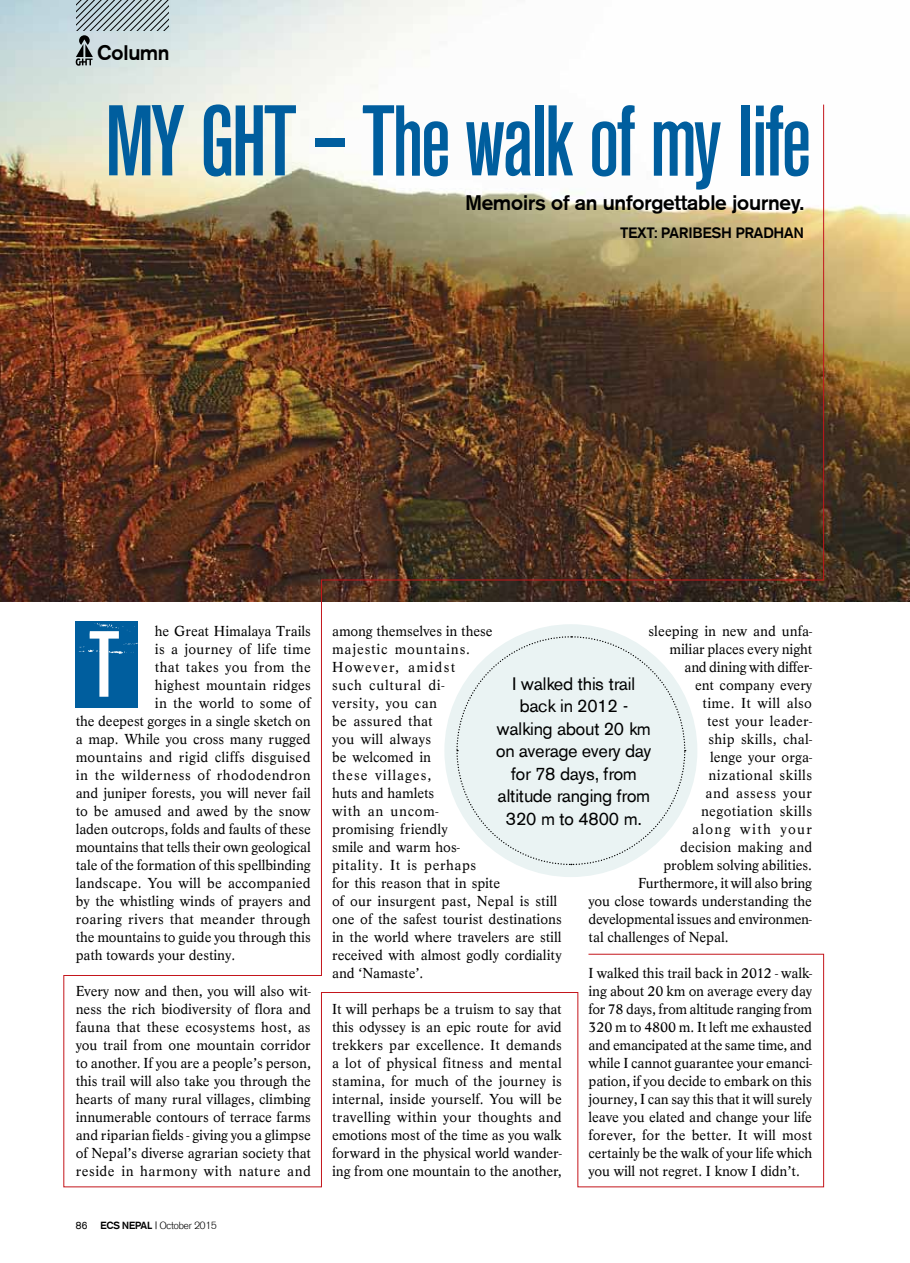
<style>
.page{position:relative;width:910px;height:1263px;background:#fff}
.page>*{position:absolute;margin:0;border:0;box-sizing:border-box;transform-origin:0 0}
.t1{font:500 99.45px "A750 Sans Cd";letter-spacing:-.02em;color:#005e9e}
.t2{font:500 93px "A750 Sans Cd";color:#fff}
.t3{font:500 21px "A750 Sans";color:#000}
.t4{font:18px/22.5px "A750 Sans";color:#000;text-align:center}
.t5{font:15px/18px "Lyon";color:#000;text-align:justify}
.t6{font:15px "Lyon";letter-spacing:.02em;color:#000}
.t7{font:15px "Lyon";letter-spacing:.025em;color:#000}
.t8{font:15px "Lyon";letter-spacing:.035em;color:#000}
.t9{font:15px "Lyon";letter-spacing:.03em;color:#000}
.t10{font:500 15px "A750 Sans";color:#000}
.t11{font:15px "Lyon";letter-spacing:.045em;color:#000}
.t12{font:15px "Lyon";letter-spacing:.095em;color:#000}
.t13{font:300 10.35px "A750 Sans";color:#000}
.s1{font-weight:400;font-size:10.5px}
.s2{font-weight:500}
</style>
<div class="page">
<img style="left:0;top:0;width:909px;height:602px">
<img style="left:63px;top:104px;width:761px;height:1083px">
<svg style="left:76px;top:0;width:92px;height:66px;background:#b2c0c3"></svg>
<h3 class="t3" style="left:98px;top:41px;width:73px">Column</h3>
<h1 class="t1" style="left:107px;top:86px;width:706px">MY GHT – The walk of my life</h1>
<h3 class="t3" style="left:465px;top:190px;width:340px">Memoirs of an unforgettable journey.</h3>
<p class="t10" style="left:620px;top:224px;width:145px">Text: Paribesh Pradhan</p>
<p class="t5" style="left:155px;top:622px;width:157px">he Great Himalaya Trails</p>
<p class="t7" style="left:155px;top:640px;width:157px">is a journey of life time</p>
<p class="t7" style="left:155px;top:658px;width:157px">that takes you from the</p>
<p class="t6" style="left:155px;top:676px;width:157px">highest mountain ridges</p>
<p class="t5" style="left:155px;top:694px;width:157px">in the world to some of</p>
<p class="t5" style="left:76px;top:712px;width:236px">the deepest gorges in a single sketch on</p>
<p class="t5" style="left:76px;top:730px;width:236px">a map. While you cross many rugged</p>
<p class="t7" style="left:76px;top:748px;width:236px">mountains and rigid cliffs disguised</p>
<p class="t8" style="left:76px;top:766px;width:236px">in the wilderness of rhododendron</p>
<p class="t5" style="left:76px;top:784px;width:237px">and juniper forests, you will never fail</p>
<p class="t5" style="left:76px;top:802px;width:236px">to be amused and awed by the snow</p>
<p class="t5" style="left:76px;top:820px;width:236px">laden outcrops, folds and faults of these</p>
<p class="t5" style="left:76px;top:838px;width:236px">mountains that tells their own geological</p>
<p class="t5" style="left:76px;top:856px;width:236px">tale of the formation of this spellbinding</p>
<p class="t6" style="left:76px;top:874px;width:236px">landscape. You will be accompanied</p>
<p class="t5" style="left:76px;top:892px;width:237px">by the whistling winds of prayers and</p>
<p class="t6" style="left:76px;top:910px;width:236px">roaring rivers that meander through</p>
<p class="t5" style="left:76px;top:928px;width:236px">the mountains to guide you through this</p>
<p class="t5" style="left:76px;top:946px;width:161px">path towards your destiny.</p>
<p class="t5" style="left:76px;top:982px;width:237px">Every now and then, you will also wit&shy;ness the rich biodiversity of flora and fauna that these ecosystems host, as you trail from one mountain corridor to another. If you are a people’s person, this trail will also take you through the hearts of many rural villages, climbing innumerable contours of terrace farms and riparian fields - giving you a glimpse of Nepal’s diverse agrarian society that reside in harmony with nature and</p>
<h2 class="t2" style="left:90px;top:613px;width:31px">T</h2>
<p class="t13" style="left:76px;top:1219px;width:143px"><span class="s1">86</span> <span class="s2">ECS NEPAL |</span> October 2015</p>
<p class="t5" style="left:648px;top:622px;width:165px">sleeping in new and unfa-</p>
<p class="t5" style="left:669px;top:640px;width:144px">miliar places every night</p>
<p class="t5" style="left:684px;top:658px;width:129px">and dining with differ-</p>
<p class="t5" style="left:695px;top:676px;width:119px">ent company every</p>
<p class="t9" style="left:702px;top:694px;width:111px">time. It will also</p>
<p class="t6" style="left:707px;top:712px;width:106px">test your leader-</p>
<p class="t6" style="left:708px;top:730px;width:105px">ship skills, chal-</p>
<p class="t5" style="left:710px;top:748px;width:104px">lenge your orga-</p>
<p class="t8" style="left:708px;top:766px;width:105px">nizational skills</p>
<p class="t11" style="left:705px;top:784px;width:108px">and assess your</p>
<p class="t9" style="left:701px;top:802px;width:112px">negotiation skills</p>
<p class="t12" style="left:692px;top:820px;width:121px">along with your</p>
<p class="t5" style="left:680px;top:838px;width:134px">decision making and</p>
<p class="t5" style="left:663px;top:856px;width:150px">problem solving abilities.</p>
<p class="t5" style="left:638px;top:874px;width:175px">Furthermore, it will also bring</p>
<p class="t5" style="left:588px;top:892px;width:225px">you close towards understanding the</p>
<p class="t5" style="left:588px;top:910px;width:225px">developmental issues and environmen-</p>
<p class="t5" style="left:588px;top:928px;width:141px">tal challenges of Nepal.</p>
<p class="t5" style="left:588px;top:964px;width:225px">I walked this trail back in 2012 - walk&shy;ing about 20 km on average every day for 78 days, from altitude ranging from 320 m to 4800 m. It left me exhausted and emancipated at the same time, and while I cannot guarantee your emanci&shy;pation, if you decide to embark on this journey, I can say this that it will surely leave you elated and change your life forever, for the better. It will most certainly be the walk of your life which you will not regret. I know I didn’t.</p>
<p class="t5" style="left:332px;top:622px;width:231px;text-align:left">among themselves in these<br>majestic mountains.<br>However, amidst<br>such cultural di-<br>versity, you can<br>be assured that<br>you will always<br>be welcomed in<br>these villages,<br>huts and hamlets<br>with an uncom-<br>promising friendly<br>smile and warm hos-<br>pitality. It is perhaps<br>for this reason that in spite<br>of our insurgent past, Nepal is still one of the safest tourist destinations in the world where travelers are still received with almost godly cordiality and ‘Namaste’.</p>
<p class="t5" style="left:332px;top:1000px;width:231px">It will perhaps be a truism to say that this odyssey is an epic route for avid trekkers par excellence. It demands a lot of physical fitness and mental stamina, for much of the journey is internal, inside yourself. You will be travelling within your thoughts and emotions most of the time as you walk forward in the physical world wander&shy;ing from one mountain to the another,</p>
<p class="t4" style="left:496px;top:672px;width:157px">I walked this trail back in 2012 - walking about 20 km on average every day for 78 days, from altitude ranging from<br>320 m to 4800 m.</p>
</div>
